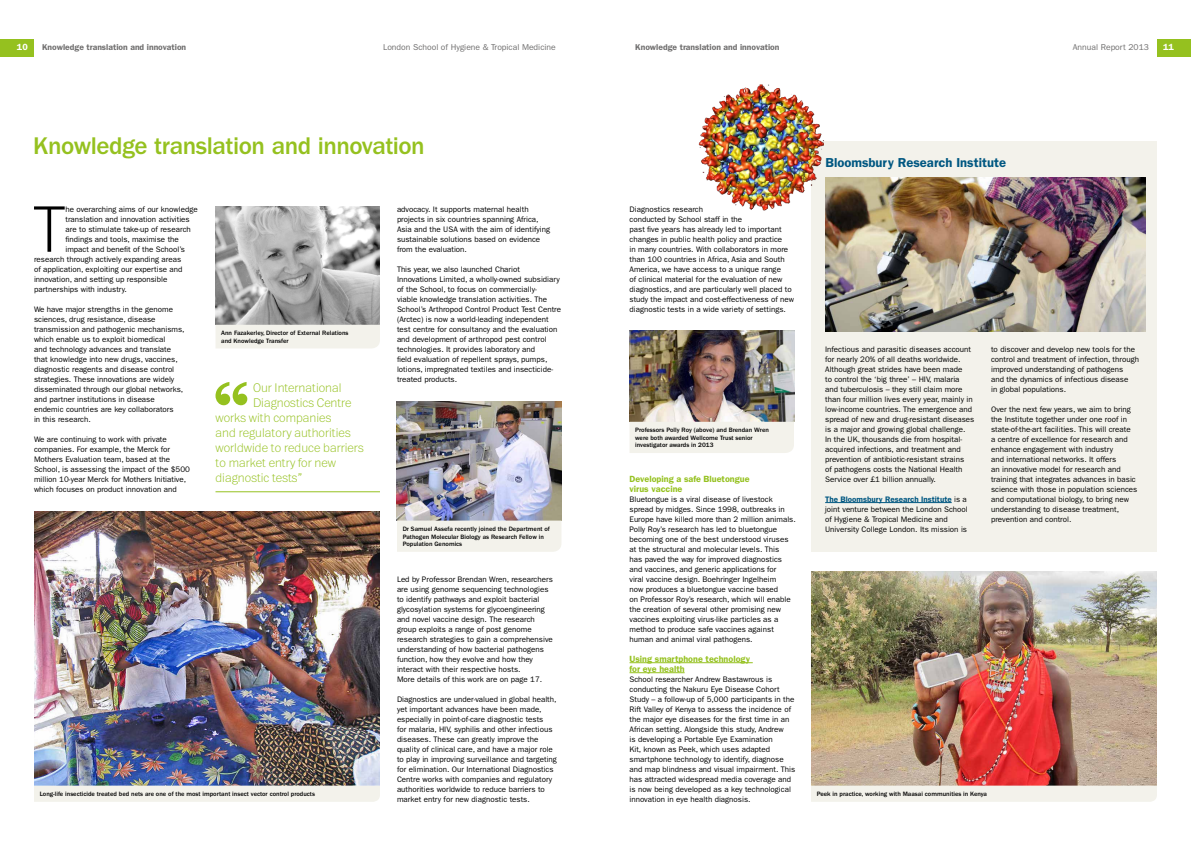
<style>
.page{position:relative;width:1191px;height:842px;background:#fff}
.page>*{position:absolute;margin:0;border:0;box-sizing:border-box;transform-origin:0 0}
.t1{font:100 68px "Franklin ITC Pro";color:#000}
.t2{font:500 25px "Franklin Gothic";letter-spacing:-.02em;color:#95c11f}
.t3{font:100 13px "Franklin ITC Pro";color:#95c11f}
.t4{font:600 13px "Franklin Gothic";color:#005781}
.t5{font:600 9px/10px "Franklin Gothic";color:#95c11f}
.t6{font:600 9px "Franklin Gothic";color:#fff}
.t7{font:600 8.5px "Franklin Gothic";color:#706f6f}
.t8{font:8.5px "Franklin Gothic";color:#706f6f}
.t9{font:8px/10px "Franklin Gothic";color:#000}
.t10{font:500 6.5px/7.5px "Franklin Gothic";color:#000}
.s1{font-weight:600;color:#005781}
</style>
<div class="page">
<img style="left:34px;top:512px;width:346px;height:274px">
<div style="left:811px;top:142px;width:346px;height:410px;background:#f3f2eb"></div>
<img style="left:825px;top:177px;width:320px;height:155px">
<img style="left:811px;top:572px;width:346px;height:214px">
<div style="left:811px;top:786px;width:346px;height:16px;background:#f3f2eb"></div>
<div style="left:34px;top:786px;width:346px;height:16px;background:#f3f2eb"></div>
<hr style="left:215px;top:492px;width:165px;height:1px;background:#95c11f">
<hr style="left:825px;top:502px;width:126px;height:1px;background:#005781">
<img style="left:629px;top:331px;width:165px;height:91px">
<div style="left:630px;top:422px;width:164px;height:31px;background:#f3f2eb"></div>
<img style="left:397px;top:402px;width:164px;height:119px">
<hr style="left:629px;top:662px;width:123px;height:1px;background:#95c11f">
<hr style="left:629px;top:672px;width:55px;height:1px;background:#95c11f">
<div style="left:397px;top:521px;width:164px;height:31px;background:#f3f2eb"></div>
<img style="left:699px;top:84px;width:124px;height:127px">
<svg style="left:215px;top:382px;width:32px;height:23px"></svg>
<img style="left:215px;top:206px;width:165px;height:119px">
<div style="left:216px;top:325px;width:164px;height:23px;background:#f3f2eb"></div>
<div style="left:0;top:40px;width:33px;height:17px;background:#95c11f"></div>
<div style="left:1157px;top:40px;width:34px;height:17px;background:#95c11f"></div>
<p class="t6" style="left:17px;top:42px;width:12px">10</p>
<p class="t7" style="left:42px;top:42px;width:146px">Knowledge translation and innovation</p>
<p class="t8" style="left:383px;top:43px;width:174px">London School of Hygiene &amp; Tropical Medicine</p>
<p class="t7" style="left:635px;top:42px;width:146px">Knowledge translation and innovation</p>
<p class="t8" style="left:1072px;top:43px;width:78px">Annual Report 2013</p>
<p class="t6" style="left:1163px;top:42px;width:12px">11</p>
<h2 class="t2" style="left:33px;top:132px;width:393px">Knowledge translation and innovation</h2>
<h1 class="t1" style="left:33px;top:194px;width:34px">T</h1>
<p class="t9" style="left:65px;top:204px;width:134px">he overarching aims of our knowledge</p>
<p class="t9" style="left:65px;top:214px;width:126px">translation and innovation activities</p>
<p class="t9" style="left:65px;top:224px;width:127px">are to stimulate take-up of research</p>
<p class="t9" style="left:65px;top:234px;width:115px">findings and tools, maximise the</p>
<p class="t9" style="left:65px;top:244px;width:121px">impact and benefit of the School’s</p>
<p class="t9" style="left:34px;top:254px;width:149px">research through actively expanding areas</p>
<p class="t9" style="left:34px;top:264px;width:150px">of application, exploiting our expertise and</p>
<p class="t9" style="left:34px;top:274px;width:135px">innovation, and setting up responsible</p>
<p class="t9" style="left:34px;top:284px;width:94px">partnerships with industry.</p>
<p class="t9" style="left:34px;top:304px;width:152px">We have major strengths in the genome sciences, drug resistance, disease transmission and pathogenic mechanisms, which enable us to exploit biomedical<br>and technology advances and translate that knowledge into new drugs, vaccines, diagnostic reagents and disease control strategies. These innovations are widely disseminated through our global networks, and partner institutions in disease endemic countries are key collaborators<br>in this research.</p>
<p class="t9" style="left:34px;top:434px;width:157px">We are continuing to work with private companies. For example, the Merck for Mothers Evaluation team, based at the School, is assessing the impact of the $500 million 10‑year Merck for Mothers Initiative, which focuses on product innovation and</p>
<p class="t10" style="left:221px;top:329px;width:129px">Ann Fazakerley, Director of External Relations and Knowledge Transfer</p>
<h3 class="t3" style="left:253px;top:380px;width:90px">Our International</h3>
<h3 class="t3" style="left:253px;top:395px;width:100px">Diagnostics Centre</h3>
<h3 class="t3" style="left:215px;top:410px;width:117px">works with companies</h3>
<h3 class="t3" style="left:215px;top:425px;width:137px">and regulatory authorities</h3>
<h3 class="t3" style="left:215px;top:440px;width:150px">worldwide to reduce barriers</h3>
<h3 class="t3" style="left:215px;top:455px;width:122px">to market entry for new</h3>
<h3 class="t3" style="left:215px;top:470px;width:89px">diagnostic tests”</h3>
<p class="t10" style="left:40px;top:790px;width:277px">Long-life insecticide treated bed nets are one of the most important insect vector control products</p>
<p class="t9" style="left:397px;top:204px;width:154px">advocacy. It supports maternal health projects in six countries spanning Africa, Asia and the USA with the aim of identifying sustainable solutions based on evidence from the evaluation.</p>
<p class="t9" style="left:397px;top:264px;width:166px">This year, we also launched Chariot Innovations Limited, a wholly-owned subsidiary of the School, to focus on commercially-<br>viable knowledge translation activities. The School’s Arthropod Control Product Test Centre (Arctec) is now a world-leading independent test centre for consultancy and the evaluation and development of arthropod pest control technologies. It provides laboratory and<br>field evaluation of repellent sprays, pumps, lotions, impregnated textiles and insecticide&shy;treated products.</p>
<p class="t10" style="left:403px;top:525px;width:149px">Dr Samuel Assefa recently joined the Department of<br>Pathogen Molecular Biology as Research Fellow in<br>Population Genomics</p>
<p class="t9" style="left:397px;top:574px;width:157px">Led by Professor Brendan Wren, researchers are using genome sequencing technologies to identify pathways and exploit bacterial glycosylation systems for glycoengineering and novel vaccine design. The research group exploits a range of post genome research strategies to gain a comprehensive understanding of how bacterial pathogens function, how they evolve and how they interact with their respective hosts.<br>More details of this work are on page 17.</p>
<p class="t9" style="left:397px;top:694px;width:161px">Diagnostics are under-valued in global health, yet important advances have been made, especially in point-of-care diagnostic tests<br>for malaria, HIV, syphilis and other infectious diseases. These can greatly improve the quality of clinical care, and have a major role to play in improving surveillance and targeting for elimination. Our International Diagnostics Centre works with companies and regulatory authorities worldwide to reduce barriers to market entry for new diagnostic tests.</p>
<p class="t9" style="left:629px;top:204px;width:166px">Diagnostics research<br>conducted by School staff in the<br>past five years has already led to important changes in public health policy and practice<br>in many countries. With collaborators in more than 100 countries in Africa, Asia and South America, we have access to a unique range<br>of clinical material for the evaluation of new diagnostics, and are particularly well placed to study the impact and cost-effectiveness of new diagnostic tests in a wide variety of settings.</p>
<p class="t10" style="left:635px;top:426px;width:135px">Professors Polly Roy (above) and Brendan Wren were both awarded Wellcome Trust senior investigator awards in 2013</p>
<p class="t5" style="left:629px;top:474px;width:121px">Developing a safe Bluetongue virus vaccine</p>
<p class="t9" style="left:629px;top:494px;width:168px">Bluetongue is a viral disease of livestock spread by midges. Since 1998, outbreaks in Europe have killed more than 2 million animals.<br>Polly Roy’s research has led to bluetongue becoming one of the best understood viruses at the structural and molecular levels. This<br>has paved the way for improved diagnostics and vaccines, and generic applications for<br>viral vaccine design. Boehringer Ingelheim<br>now produces a bluetongue vaccine based<br>on Professor Roy’s research, which will enable the creation of several other promising new vaccines exploiting virus-like particles as a method to produce safe vaccines against human and animal viral pathogens.</p>
<p class="t5" style="left:629px;top:654px;width:122px">Using smartphone technology for eye health</p>
<p class="t9" style="left:629px;top:674px;width:167px">School researcher Andrew Bastawrous is conducting the Nakuru Eye Disease Cohort Study – a follow-up of 5,000 participants in the Rift Valley of Kenya to assess the incidence of the major eye diseases for the first time in an African setting. Alongside this study, Andrew<br>is developing a Portable Eye Examination<br>Kit, known as Peek, which uses adapted smartphone technology to identify, diagnose and map blindness and visual impairment. This has attracted widespread media coverage and is now being developed as a key technological innovation in eye health diagnosis.</p>
<h3 class="t4" style="left:825px;top:154px;width:182px">Bloomsbury Research Institute</h3>
<p class="t9" style="left:825px;top:344px;width:151px">Infectious and parasitic diseases account for nearly 20% of all deaths worldwide.<br>Although great strides have been made<br>to control the ‘big three’ – HIV, malaria and tuberculosis – they still claim more than four million lives every year, mainly in low-income countries. The emergence and spread of new and drug-resistant diseases is a major and growing global challenge.<br>In the UK, thousands die from hospital&shy;acquired infections, and treatment and prevention of antibiotic-resistant strains<br>of pathogens costs the National Health Service over £1 billion annually.</p>
<p class="t9" style="left:825px;top:494px;width:144px"><span class="s1">The Bloomsbury Research Institute</span> is a joint venture between the London School of Hygiene &amp; Tropical Medicine and University College London. Its mission is</p>
<p class="t9" style="left:991px;top:344px;width:149px">to discover and develop new tools for the control and treatment of infection, through improved understanding of pathogens<br>and the dynamics of infectious disease<br>in global populations.</p>
<p class="t9" style="left:991px;top:404px;width:148px">Over the next few years, we aim to bring the Institute together under one roof in state-of-the-art facilities. This will create<br>a centre of excellence for research and enhance engagement with industry<br>and international networks. It offers<br>an innovative model for research and training that integrates advances in basic science with those in population sciences and computational biology, to bring new understanding to disease treatment, prevention and control.</p>
<p class="t10" style="left:816px;top:790px;width:172px">Peek in practice, working with Maasai communities in Kenya</p>
</div>
